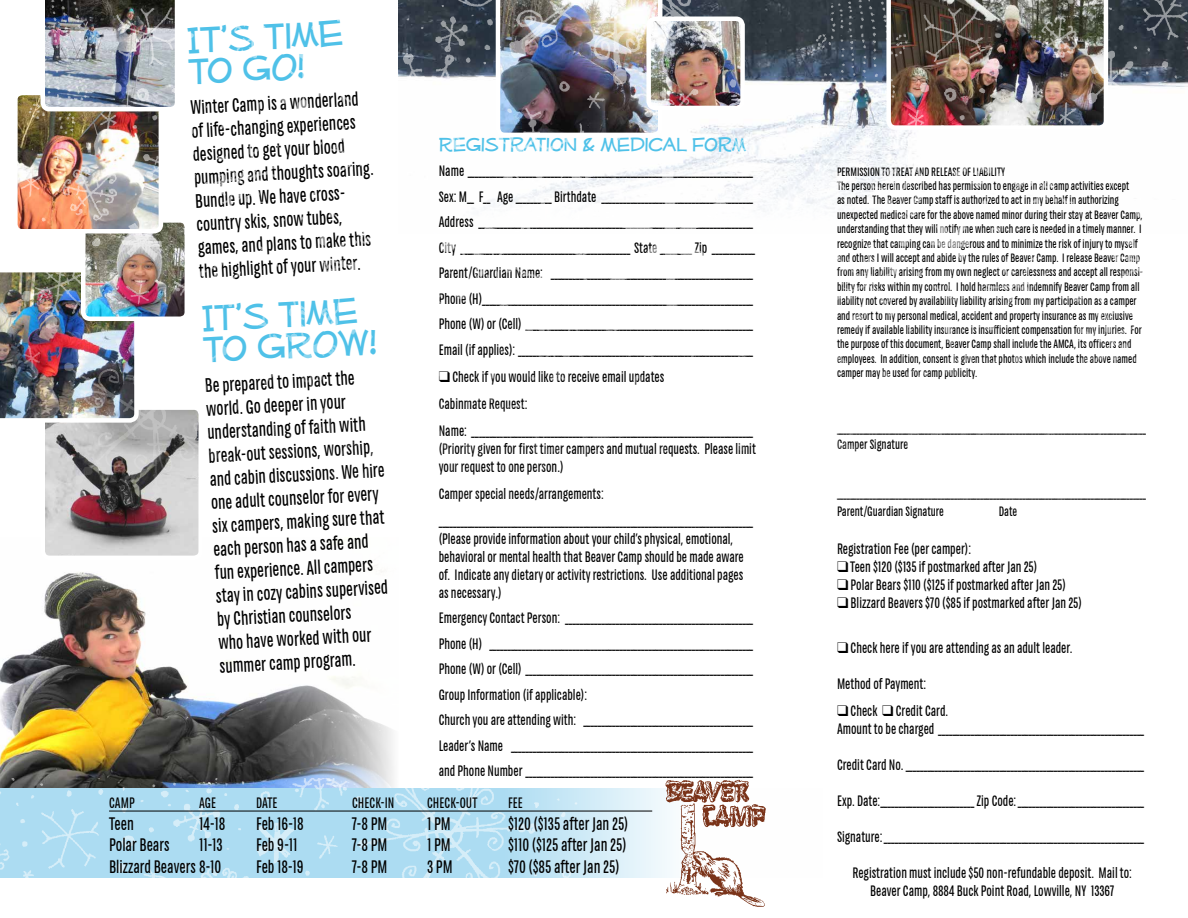
<style>
.page{position:relative;width:1188px;height:918px;background:#fff}
.page>*{position:absolute;margin:0;border:0;box-sizing:border-box;transform-origin:0 0}
.t1{font:45px/31.5px "Mufferaw";color:#4fc1e8}
.t2{font:24px "Mufferaw";color:#4fc1e8}
.t3{font:19.5px/23.4px "Chartwell Pies";color:#000}
.t4{font:18px "Chartwell Pies";color:#000}
.t5{font:15px/25.5px "Chartwell Pies";color:#000}
.t6{font:13.5px/16.2px "Chartwell Pies";color:#000}
.t7{font:12px/14.4px "Chartwell Pies";color:#000}
</style>
<div class="page">
<img style="left:0;top:564px;width:394px;height:215px">
<svg style="left:594px;top:788px;width:68px;height:90px;background:#e0f1f8"></svg>
<img style="left:0;top:779px;width:594px;height:99px">
<hr style="left:109px;top:811px;width:543px;height:1px;background:#000">
<img style="left:662px;top:779px;width:104px;height:128px">
<img style="left:0;top:0;width:1188px;height:556px">
<h1 class="t1" style="left:186px;top:24px;width:158px;rotate:-3deg">It’s time to GO!</h1>
<h3 class="t3" style="left:190px;top:95px;width:181px;rotate:-3deg">Winter Camp is a wonderland of life-changing experiences designed to get your blood pumping and thoughts soaring.<br>Bundle up. We have cross&shy;country skis, snow tubes, games, and plans to make this the highlight of your winter.</h3>
<h1 class="t1" style="left:201px;top:302px;width:176px;rotate:-3deg">It’s time to GROW!</h1>
<p class="t3" style="left:204px;top:374px;width:177px;rotate:-3deg">Be prepared to impact the world. Go deeper in your understanding of faith with break-out sessions, worship, and cabin discussions. We hire one adult counselor for every six campers, making sure that each person has a safe and fun experience. All campers stay in cozy cabins supervised by Christian counselors<br>who have worked with our summer camp program.</p>
<h2 class="t2" style="left:439px;top:132px;width:309px">ReGistration &amp; Medical Form</h2>
<p class="t5" style="left:439px;top:158px;width:318px">Name _______________________________________________________________________________ Sex: M__ F__ Age __________ Birthdate __________________________________________ Address ____________________________________________________________________________ City _______________________________________________ State _________ Zip ____________ Parent/Guardian Name: ________________________________________________________ Phone (H)___________________________________________________________________________ Phone (W) or (Cell) _______________________________________________________________ Email (if applies): _________________________________________________________________</p>
<p class="t5" style="left:439px;top:363px;width:316px;line-height:27px">❑ Check if you would like to receive email updates<br>Cabinmate Request:<br>Name: ______________________________________________________________________________</p>
<p class="t5" style="left:439px;top:439px;width:319px;line-height:18px">(Priority given for first timer campers and mutual requests. Please limit your request to one person.)</p>
<p class="t5" style="left:439px;top:480px;width:316px;line-height:27px">Camper special needs/arrangements: _______________________________________________________________________________________</p>
<p class="t5" style="left:439px;top:529px;width:307px;line-height:18px">(Please provide information about your child’s physical, emotional, behavioral or mental health that Beaver Camp should be made aware of. Indicate any dietary or activity restrictions. Use additional pages as necessary.)</p>
<p class="t5" style="left:439px;top:605px;width:316px">Emergency Contact Person: ____________________________________________________ Phone (H) _________________________________________________________________________ Phone (W) or (Cell) _______________________________________________________________ Group Information (if applicable):<br>Church you are attending with: _______________________________________________ Leader’s Name ___________________________________________________________________ and Phone Number _______________________________________________________________</p>
<p class="t5" style="left:109px;top:790px;width:27px">CAMP</p>
<p class="t5" style="left:199px;top:790px;width:18px">AGE</p>
<p class="t5" style="left:256px;top:790px;width:23px">DATE</p>
<p class="t5" style="left:352px;top:790px;width:44px">CHECK-IN</p>
<p class="t5" style="left:427px;top:790px;width:52px">CHECK-OUT</p>
<p class="t5" style="left:508px;top:790px;width:16px">FEE</p>
<p class="t4" style="left:109px;top:813px;width:26px">Teen</p>
<p class="t4" style="left:199px;top:813px;width:28px">14-18</p>
<p class="t4" style="left:256px;top:813px;width:49px">Feb 16-18</p>
<p class="t4" style="left:352px;top:813px;width:37px">7-8 PM</p>
<p class="t4" style="left:427px;top:813px;width:25px">1 PM</p>
<p class="t4" style="left:508px;top:813px;width:122px">$120 ($135 after Jan 25)</p>
<p class="t4" style="left:109px;top:834px;width:62px">Polar Bears</p>
<p class="t4" style="left:199px;top:834px;width:25px">11-13</p>
<p class="t4" style="left:256px;top:834px;width:43px">Feb 9-11</p>
<p class="t4" style="left:352px;top:834px;width:37px">7-8 PM</p>
<p class="t4" style="left:427px;top:834px;width:25px">1 PM</p>
<p class="t4" style="left:508px;top:834px;width:120px">$110 ($125 after Jan 25)</p>
<p class="t4" style="left:109px;top:856px;width:114px">Blizzard Beavers 8-10</p>
<p class="t4" style="left:256px;top:856px;width:49px">Feb 18-19</p>
<p class="t4" style="left:352px;top:856px;width:37px">7-8 PM</p>
<p class="t4" style="left:427px;top:856px;width:27px">3 PM</p>
<p class="t4" style="left:508px;top:856px;width:113px">$70 ($85 after Jan 25)</p>
<p class="t7" style="left:837px;top:164px;width:308px">PERMISSION TO TREAT AND RELEASE OF LIABILITY<br>The person herein described has permission to engage in all camp activities except<br>as noted. The Beaver Camp staff is authorized to act in my behalf in authorizing unexpected medical care for the above named minor during their stay at Beaver Camp, understanding that they will notify me when such care is needed in a timely manner. I recognize that camping can be dangerous and to minimize the risk of injury to myself and others I will accept and abide by the rules of Beaver Camp. I release Beaver Camp from any liability arising from my own neglect or carelessness and accept all responsi&shy;bility for risks within my control. I hold harmless and indemnify Beaver Camp from all liability not covered by availability liability arising from my participation as a camper and resort to my personal medical, accident and property insurance as my exclusive remedy if available liability insurance is insufficient compensation for my injuries. For the purpose of this document, Beaver Camp shall include the AMCA, its officers and employees. In addition, consent is given that photos which include the above named camper may be used for camp publicity.</p>
<p class="t6" style="left:837px;top:420px;width:311px">_______________________________________________________________________________________________<br>Camper Signature</p>
<p class="t6" style="left:837px;top:484px;width:311px;line-height:18px">_______________________________________________________________________________________________<br>Parent/Guardian Signature</p>
<p class="t6" style="left:999px;top:503px;width:20px">Date</p>
<p class="t5" style="left:837px;top:535px;width:136px">Registration Fee (per camper):</p>
<p class="t5" style="left:837px;top:553px;width:202px">❑ Teen $120 ($135 if postmarked after Jan 25)</p>
<p class="t5" style="left:837px;top:571px;width:230px">❑ Polar Bears $110 ($125 if postmarked after Jan 25)</p>
<p class="t5" style="left:837px;top:589px;width:246px">❑ Blizzard Beavers $70 ($85 if postmarked after Jan 25)</p>
<p class="t5" style="left:837px;top:634px;width:237px">❑Check here if you are attending as an adult leader.</p>
<p class="t5" style="left:837px;top:670px;width:91px">Method of Payment:</p>
<p class="t5" style="left:837px;top:701px;width:309px;line-height:18px">❑Check ❑Credit Card.<br>Amount to be charged _________________________________________________________</p>
<p class="t5" style="left:837px;top:751px;width:309px">Credit Card No. __________________________________________________________________</p>
<p class="t5" style="left:837px;top:787px;width:309px">Exp. Date:__________________________ Zip Code:___________________________________</p>
<p class="t5" style="left:837px;top:823px;width:309px">Signature:________________________________________________________________________</p>
<p class="t5" style="left:852px;top:863px;width:281px;line-height:18px;text-align:center">Registration must include $50 non-refundable deposit. Mail to:<br>Beaver Camp, 8884 Buck Point Road, Lowville, NY 13367</p>
</div>
